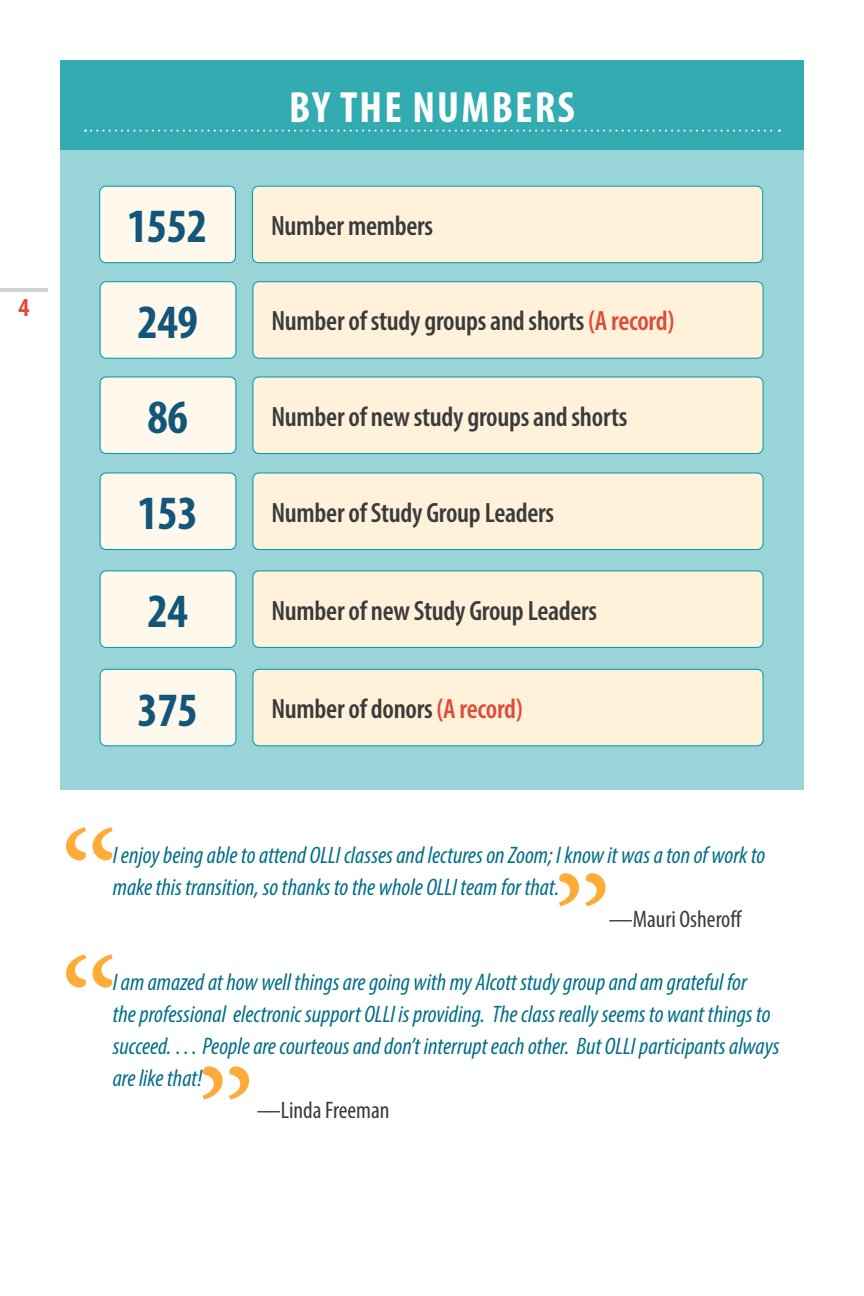
<style>
.page{position:relative;width:864px;height:1296px;background:#fff}
.page>*{position:absolute;margin:0;border:0;box-sizing:border-box;transform-origin:0 0}
.t1{font:144px "Minion Pro";color:#ffab37}
.by_the_numbers_numbe{font:700 condensed 48px "Myriad Pro";letter-spacing:-.01em;color:#135679}
.subhead_white{font:700 condensed 44px "Myriad Pro";letter-spacing:.05em;color:#fff}
.by_the_numbers_text{font:600 condensed 28px "Myriad Pro";letter-spacing:-.01em;color:#3b3b3b}
.t2{font:700 condensed 26px "Myriad Pro";color:#dc4c39}
.quote{font:italic condensed 24px/32px "Myriad Pro";color:#036f88}
.quote_attribution{font:condensed 24px "Myriad Pro";color:#3b3b3b}
.s1{color:#dc4c39}
</style>
<div class="page">
<hr style="left:0;top:288px;width:48px;height:4px;background:#d1d2d4">
<div style="left:60px;top:60px;width:744px;height:90px;background:#33acb1"></div>
<svg style="left:85px;top:130px;width:695px;height:2px"></svg>
<div style="left:60px;top:150px;width:744px;height:640px;background:#99d5d8"></div>
<div style="left:100px;top:186px;width:136px;height:77px;background:#fff8ed;border-radius:6px"></div>
<div style="left:99px;top:186px;width:137px;height:77px;border:1px solid #00979e;border-radius:6px"></div>
<div style="left:252px;top:186px;width:511px;height:77px;background:#fff1da;border-radius:6px"></div>
<div style="left:252px;top:186px;width:511px;height:77px;border:1px solid #00979e;border-radius:6px"></div>
<div style="left:100px;top:282px;width:136px;height:76px;background:#fff8ed;border-radius:6px"></div>
<div style="left:100px;top:281px;width:136px;height:78px;border:1px solid #00979e;border-radius:6px"></div>
<div style="left:253px;top:282px;width:510px;height:76px;background:#fff1da;border-radius:6px"></div>
<div style="left:252px;top:281px;width:512px;height:78px;border:1px solid #00979e;border-radius:6px"></div>
<div style="left:100px;top:377px;width:136px;height:76px;background:#fff8ed;border-radius:6px"></div>
<div style="left:100px;top:376px;width:136px;height:78px;border:1px solid #00979e;border-radius:6px"></div>
<div style="left:253px;top:377px;width:510px;height:76px;background:#fff1da;border-radius:6px"></div>
<div style="left:252px;top:376px;width:512px;height:78px;border:1px solid #00979e;border-radius:6px"></div>
<div style="left:100px;top:473px;width:136px;height:76px;background:#fff8ed;border-radius:6px"></div>
<div style="left:100px;top:472px;width:136px;height:78px;border:1px solid #00979e;border-radius:6px"></div>
<div style="left:253px;top:473px;width:510px;height:76px;background:#fff1da;border-radius:6px"></div>
<div style="left:252px;top:472px;width:512px;height:78px;border:1px solid #00979e;border-radius:6px"></div>
<div style="left:100px;top:571px;width:136px;height:76px;background:#fff8ed;border-radius:6px"></div>
<div style="left:100px;top:570px;width:136px;height:78px;border:1px solid #00979e;border-radius:6px"></div>
<div style="left:253px;top:571px;width:510px;height:76px;background:#fff1da;border-radius:6px"></div>
<div style="left:252px;top:570px;width:512px;height:78px;border:1px solid #00979e;border-radius:6px"></div>
<div style="left:100px;top:669px;width:136px;height:77px;background:#fff8ed;border-radius:6px"></div>
<div style="left:100px;top:669px;width:136px;height:77px;border:1px solid #00979e;border-radius:6px"></div>
<div style="left:253px;top:669px;width:510px;height:77px;background:#fff1da;border-radius:6px"></div>
<div style="left:252px;top:669px;width:512px;height:77px;border:1px solid #00979e;border-radius:6px"></div>
<p class="t2" style="left:18px;top:291px;width:13px">4</p>
<p class="subhead_white" style="left:289px;top:79px;width:287px">BY THE NUMBERS</p>
<p class="by_the_numbers_numbe" style="left:127px;top:196px;width:82px">1552</p>
<p class="by_the_numbers_text" style="left:271px;top:208px;width:164px">Number members</p>
<p class="by_the_numbers_numbe" style="left:137px;top:292px;width:62px">249</p>
<p class="by_the_numbers_text" style="left:271px;top:304px;width:405px">Number of study groups and shorts <span class="s1">(A record)</span></p>
<p class="by_the_numbers_numbe" style="left:147px;top:387px;width:42px">86</p>
<p class="by_the_numbers_text" style="left:271px;top:399px;width:357px">Number of new study groups and shorts</p>
<p class="by_the_numbers_numbe" style="left:137px;top:483px;width:62px">153</p>
<p class="by_the_numbers_text" style="left:271px;top:495px;width:284px">Number of Study Group Leaders</p>
<p class="by_the_numbers_numbe" style="left:147px;top:581px;width:42px">24</p>
<p class="by_the_numbers_text" style="left:271px;top:593px;width:327px">Number of new Study Group Leaders</p>
<p class="by_the_numbers_numbe" style="left:137px;top:680px;width:62px">375</p>
<p class="by_the_numbers_text" style="left:271px;top:692px;width:253px">Number of donors <span class="s1">(A record)</span></p>
<p class="t1" style="left:60px;top:788px;width:60px">‘‘</p>
<p class="quote" style="left:113px;top:839px;width:654px">I enjoy being able to attend OLLI classes and lectures on Zoom; I know it was a ton of work to make this transition, so thanks to the whole OLLI team for that.</p>
<p class="quote_attribution" style="left:609px;top:904px;width:134px">—Mauri Osheroff</p>
<p class="t1" style="left:612px;top:946px;width:60px;rotate:-180deg">‘‘</p>
<p class="t1" style="left:60px;top:915px;width:60px">‘‘</p>
<p class="quote" style="left:113px;top:966px;width:636px">I am amazed at how well things are going with my Alcott study group and am grateful for</p>
<p class="quote" style="left:113px;top:998px;width:668px">the professional electronic support OLLI is providing. The class really seems to want things to succeed. … People are courteous and don’t interrupt each other. But OLLI participants always are like that!</p>
<p class="quote_attribution" style="left:257px;top:1096px;width:134px">—Linda Freeman</p>
<p class="t1" style="left:255px;top:1139px;width:60px;rotate:-180deg">‘‘</p>
</div>
